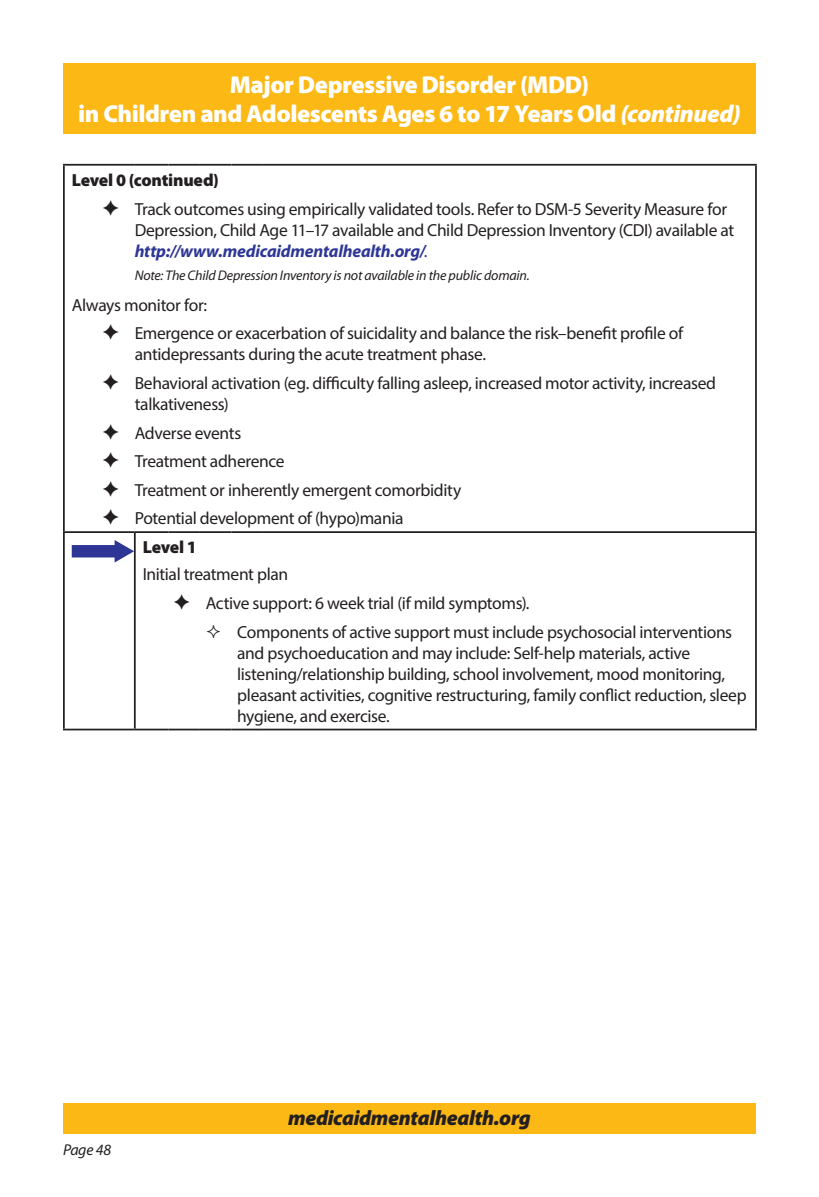
<style>
.page{position:relative;width:819px;height:1197px;background:#fff}
.page>*{position:absolute;margin:0;border:0;box-sizing:border-box;transform-origin:0 0}
.t1{font:900 24.5px "Myriad Pro";letter-spacing:-.02em;color:#fff}
.t2{font:italic 900 21px "Myriad Pro";letter-spacing:-.015em;color:#231f20}
.Chart_Text{font:17.5px/21px "Myriad Pro";letter-spacing:-.02em;color:#231f20}
.Chart_Level_Number{font:900 17.5px "Myriad Pro";letter-spacing:-.015em;color:#231f20}
.t3{font:italic 15.75px "Myriad Pro";letter-spacing:-.015em;color:#231f20}
.Notes{font:italic 14px "Myriad Pro";letter-spacing:-.015em;color:#231f20}
.s1{font-style:italic}
.s2{font-weight:700;font-style:italic;color:#2d3695}
.s3{color:#2d3695}
</style>
<div class="page">
<div style="left:63px;top:1104px;width:693px;height:30px;background:#fcb814"></div>
<hr style="left:134px;top:533px;width:2px;height:196px;background:#231f20">
<hr style="left:63px;top:533px;width:2px;height:196px;background:#231f20">
<hr style="left:755px;top:533px;width:2px;height:196px;background:#231f20">
<hr style="left:63px;top:729px;width:72px;height:1px;background:#231f20">
<hr style="left:135px;top:729px;width:33px;height:1px;background:#231f20">
<hr style="left:168px;top:729px;width:32px;height:1px;background:#231f20">
<hr style="left:200px;top:729px;width:31px;height:1px;background:#231f20">
<hr style="left:231px;top:729px;width:32px;height:1px;background:#231f20">
<hr style="left:263px;top:729px;width:494px;height:1px;background:#231f20">
<hr style="left:63px;top:166px;width:2px;height:365px;background:#231f20">
<hr style="left:755px;top:166px;width:2px;height:365px;background:#231f20">
<hr style="left:63px;top:164px;width:72px;height:2px;background:#231f20">
<hr style="left:135px;top:164px;width:33px;height:2px;background:#231f20">
<hr style="left:168px;top:164px;width:32px;height:2px;background:#231f20">
<hr style="left:200px;top:164px;width:31px;height:2px;background:#231f20">
<hr style="left:231px;top:164px;width:32px;height:2px;background:#231f20">
<hr style="left:263px;top:164px;width:494px;height:2px;background:#231f20">
<hr style="left:63px;top:531px;width:72px;height:2px;background:#231f20">
<hr style="left:135px;top:531px;width:33px;height:2px;background:#231f20">
<hr style="left:168px;top:531px;width:32px;height:2px;background:#231f20">
<hr style="left:200px;top:531px;width:31px;height:2px;background:#231f20">
<hr style="left:231px;top:531px;width:32px;height:2px;background:#231f20">
<hr style="left:263px;top:531px;width:494px;height:2px;background:#231f20">
<svg style="left:72px;top:540px;width:62px;height:23px"></svg>
<div style="left:63px;top:63px;width:693px;height:71px;background:#fcb814"></div>
<p class="t1" style="left:230px;top:68px;width:361px">Major Depressive Disorder (MDD)</p>
<p class="t1" style="left:78px;top:98px;width:664px">in Children and Adolescents Ages 6 to 17 Years Old <span class="s1">(continued)</span></p>
<p class="Chart_Level_Number" style="left:72px;top:168px;width:149px">Level 0 (continued)</p>
<p class="Chart_Text" style="left:135px;top:198px;width:601px">Track outcomes using empirically validated tools. Refer to DSM-5 Severity Measure for<br>Depression, Child Age 11–17 available and Child Depression Inventory (CDI) available at <span class="s2">http://www.medicaidmentalhealth.org/</span><span class="s3">.</span></p>
<p class="Notes" style="left:135px;top:267px;width:397px">Note: The Child Depression Inventory is not available in the public domain.</p>
<p class="Chart_Text" style="left:72px;top:294px;width:137px">Always monitor for:</p>
<p class="Chart_Text" style="left:135px;top:323px;width:550px">Emergence or exacerbation of suicidality and balance the risk–benefit profile of antidepressants during the acute treatment phase.</p>
<p class="Chart_Text" style="left:135px;top:372px;width:583px">Behavioral activation (eg. difficulty falling asleep, increased motor activity, increased talkativeness)</p>
<p class="Chart_Text" style="left:135px;top:422px;width:108px">Adverse events</p>
<p class="Chart_Text" style="left:135px;top:450px;width:151px">Treatment adherence</p>
<p class="Chart_Text" style="left:135px;top:479px;width:328px">Treatment or inherently emergent comorbidity</p>
<p class="Chart_Text" style="left:135px;top:508px;width:270px">Potential development of (hypo)mania</p>
<p class="Chart_Level_Number" style="left:143px;top:536px;width:56px">Level 1</p>
<p class="Chart_Text" style="left:143px;top:564px;width:147px">Initial treatment plan</p>
<p class="Chart_Text" style="left:206px;top:592px;width:325px">Active support: 6 week trial (if mild symptoms).</p>
<p class="Chart_Text" style="left:237px;top:621px;width:511px">Components of active support must include psychosocial interventions and psychoeducation and may include: Self-help materials, active listening/relationship building, school involvement, mood monitoring, pleasant activities, cognitive restructuring, family conflict reduction, sleep hygiene, and exercise.</p>
<p class="t3" style="left:63px;top:1140px;width:50px">Page 48</p>
<p class="t2" style="left:288px;top:1104px;width:244px">medicaidmentalhealth.org</p>
</div>
